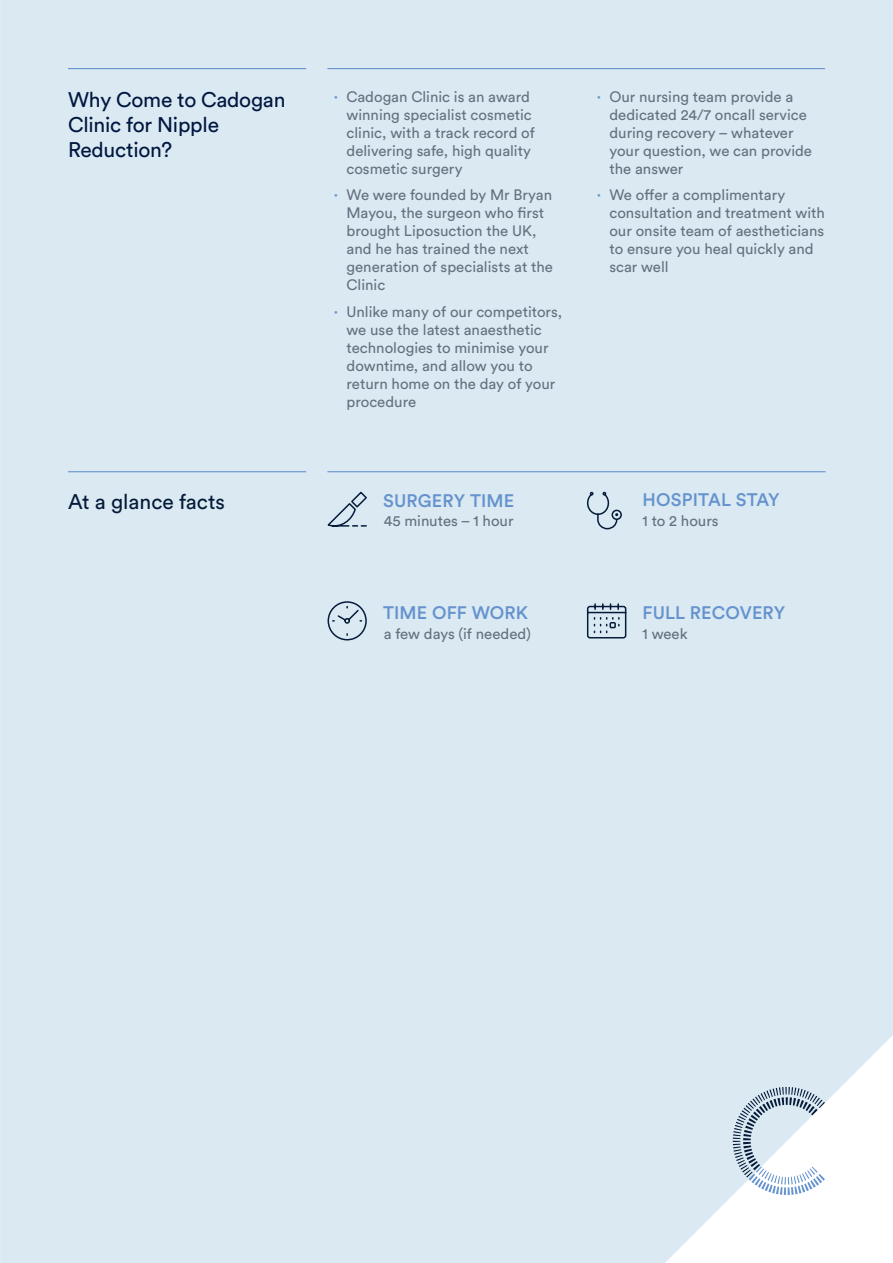
<style>
.page{position:relative;width:893px;height:1263px;background:#dbe9f3}
.page>*{position:absolute;margin:0;border:0;box-sizing:border-box;transform-origin:0 0}
.Title__1st{font:21px/25.2px "Circular Std Book";letter-spacing:-.01em;color:#00173f}
.t1{font:21px "Circular Std Book";color:#041b39}
.t2{font:18px "Circular Std Medium";letter-spacing:.01em;color:#6593cd}
.CC_Body_text{font:15px/18px "Circular Std Book";color:#65717f}
.s1{font-family:"Circular Std Bold";color:#6593cd}
</style>
<div class="page">
<svg style="left:733px;top:1087px;width:92px;height:108px"></svg>
<div style="left:325px;top:490px;width:302px;height:151px;background:#dbe9f3"></div>
<hr style="left:68px;top:68px;width:238px;height:1px;background:#6593cd">
<hr style="left:327px;top:68px;width:498px;height:1px;background:#6593cd">
<hr style="left:68px;top:471px;width:238px;height:1px;background:#6593cd">
<hr style="left:327px;top:471px;width:498px;height:1px;background:#6593cd">
<p class="Title__1st" style="left:68px;top:86px;width:219px">Why Come to Cadogan<br>Clinic for Nipple<br>Reduction?</p>
<p class="CC_Body_text" style="left:346px;top:87px;width:190px;text-indent:-13px"><span class="s1">∙</span> Cadogan Clinic is an award winning specialist cosmetic clinic, with a track record of delivering safe, high quality cosmetic surgery</p>
<p class="CC_Body_text" style="left:346px;top:186px;width:208px;text-indent:-13px"><span class="s1">∙</span> We were founded by Mr Bryan<br>Mayou, the surgeon who first brought Liposuction the UK, and he has trained the next generation of specialists at the<br>Clinic</p>
<p class="CC_Body_text" style="left:346px;top:302px;width:217px;text-indent:-13px"><span class="s1">∙</span> Unlike many of our competitors, we use the latest anaesthetic technologies to minimise your downtime, and allow you to return home on the day of your procedure</p>
<p class="CC_Body_text" style="left:609px;top:87px;width:204px;text-indent:-13px"><span class="s1">∙</span> Our nursing team provide a dedicated 24/7 oncall service during recovery – whatever your question, we can provide the answer</p>
<p class="CC_Body_text" style="left:609px;top:186px;width:217px;text-indent:-13px"><span class="s1">∙</span> We offer a complimentary consultation and treatment with our onsite team of aestheticians to ensure you heal quickly and scar well</p>
<p class="t1" style="left:68px;top:489px;width:159px">At a glance facts</p>
<p class="t2" style="left:383px;top:489px;width:133px">SURGERY TIME</p>
<p class="t2" style="left:643px;top:489px;width:139px">HOSPITAL STAY</p>
<p class="CC_Body_text" style="left:384px;top:511px;width:131px">45 minutes – 1 hour</p>
<p class="CC_Body_text" style="left:643px;top:511px;width:78px">1 to 2 hours</p>
<p class="t2" style="left:383px;top:601px;width:146px">TIME OFF WORK</p>
<p class="t2" style="left:643px;top:601px;width:144px">FULL RECOVERY</p>
<p class="CC_Body_text" style="left:384px;top:624px;width:149px">a few days (if needed)</p>
<p class="CC_Body_text" style="left:643px;top:624px;width:46px">1 week</p>
</div>
